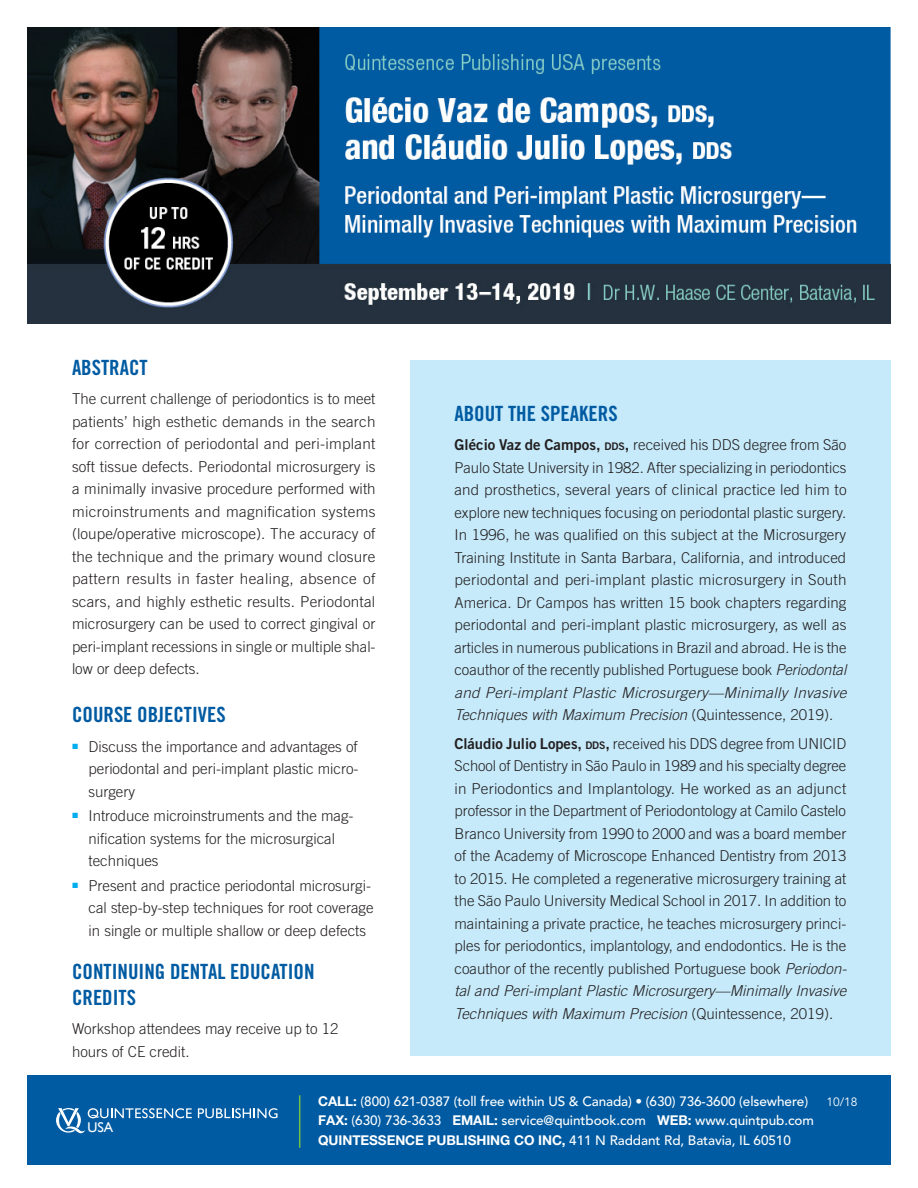
<style>
.page{position:relative;width:918px;height:1188px;background:#fff}
.page>*{position:absolute;margin:0;border:0;box-sizing:border-box;transform-origin:0 0}
.Reg_-_Head_-_All_Cap{font:21px/25.5px "Trade Gothic LT Std Bd Cn 20";color:#005ba2}
.Text_-_justified{font:300 15px/22.5px "Trade Gothic LT Std";color:#231f20;text-align:justify}
.t1{font:500 13.5px/19.5px "Avenir LT Std";letter-spacing:-.005em;color:#fff}
.t2{font:12px "Avenir LT Std";color:#fff}
.s1{font-family:"Trade Gothic LT Std Bd 2";font-weight:400}
.s2{font-family:"Trade Gothic LT Std Bd 2";font-weight:400;font-size:10.5px}
.s3{font-style:italic}
.s4{font-family:"Helvetica Neue LT Std";font-weight:700}
</style>
<div class="page">
<div style="left:27px;top:1076px;width:864px;height:90px;background:#005ba2"></div>
<svg style="left:198px;top:1108px;width:80px;height:10px"></svg>
<hr style="left:299px;top:1095px;width:1px;height:53px;background:#71bf44">
<div style="left:410px;top:360px;width:481px;height:696px;background:#c6eafa"></div>
<img style="left:27px;top:27px;width:864px;height:297px">
<svg style="left:56px;top:1108px;width:136px;height:26px"></svg>
<p class="Reg_-_Head_-_All_Cap" style="left:72px;top:355px;width:77px">ABSTRACT</p>
<p class="Text_-_justified" style="left:72px;top:388px;width:305px">The current challenge of periodontics is to meet patients’ high esthetic demands in the search for correction of periodontal and peri-implant soft tissue defects. Periodontal microsurgery is a minimally invasive procedure performed with microinstruments and magnification systems (loupe/operative microscope). The accuracy of the technique and the primary wound closure pattern results in faster healing, absence of scars, and highly esthetic results. Periodontal microsurgery can be used to correct gingival or peri-implant recessions in single or multiple shal&shy;low or deep defects.</p>
<p class="Reg_-_Head_-_All_Cap" style="left:72px;top:702px;width:155px">COURSE OBJECTIVES</p>
<p class="Text_-_justified" style="left:88px;top:735px;width:272px;text-indent:-16px"><sup>■</sup> Discuss the importance and advantages of periodontal and peri-implant plastic micro&shy;surgery</p>
<p class="Text_-_justified" style="left:88px;top:804px;width:267px;text-align:left;text-indent:-16px"><sup>■</sup> Introduce microinstruments and the mag&shy;nification systems for the microsurgical techniques</p>
<p class="Text_-_justified" style="left:88px;top:874px;width:287px;text-align:left;text-indent:-16px"><sup>■</sup> Present and practice periodontal microsurgi&shy;cal step-by-step techniques for root coverage in single or multiple shallow or deep defects</p>
<p class="Reg_-_Head_-_All_Cap" style="left:72px;top:959px;width:244px">CONTINUING DENTAL EDUCATION<br>CREDITS</p>
<p class="Text_-_justified" style="left:72px;top:1017px;width:268px">Workshop attendees may receive up to 12 hours of CE credit.</p>
<p class="Reg_-_Head_-_All_Cap" style="left:454px;top:400px;width:165px">ABOUT THE SPEAKERS</p>
<p class="Text_-_justified" style="left:454px;top:433px;width:394px"><span class="s1">Glécio Vaz de Campos,</span> <span class="s2">dds</span><span class="s1">,</span> received his DDS degree from São Paulo State University in 1982. After specializing in periodontics and prosthetics, several years of clinical practice led him to explore new techniques focusing on periodontal plastic surgery.<br>In 1996, he was qualified on this subject at the Microsurgery Training Institute in Santa Barbara, California, and introduced periodontal and peri-implant plastic microsurgery in South America. Dr Campos has written 15 book chapters regarding periodontal and peri-implant plastic microsurgery, as well as articles in numerous publications in Brazil and abroad. He is the coauthor of the recently published Portuguese book <span class="s3">Periodontal and Peri-implant Plastic Microsurgery—Minimally Invasive Techniques with Maximum Precision</span> (Quintessence, 2019).</p>
<p class="Text_-_justified" style="left:454px;top:732px;width:394px"><span class="s1">Cláudio Julio Lopes,</span> <span class="s2">dds</span><span class="s1">,</span> received his DDS degree from UNICID School of Dentistry in São Paulo in 1989 and his specialty degree in Periodontics and Implantology. He worked as an adjunct professor in the Department of Periodontology at Camilo Castelo Branco University from 1990 to 2000 and was a board member of the Academy of Microscope Enhanced Dentistry from 2013 to 2015. He completed a regenerative microsurgery training at the São Paulo University Medical School in 2017. In addition to maintaining a private practice, he teaches microsurgery princi&shy;ples for periodontics, implantology, and endodontics. He is the coauthor of the recently published Portuguese book <span class="s3">Periodon&shy;tal and Peri-implant Plastic Microsurgery—Minimally Invasive Techniques with Maximum Precision</span> (Quintessence, 2019).</p>
<p class="t1" style="left:318px;top:1091px;width:491px"><span class="s4">CALL:</span> (800) 621-0387 (toll free within US &amp; Canada) • (630) 736-3600 (elsewhere)</p>
<p class="t2" style="left:826px;top:1094px;width:32px">10/18</p>
<p class="t1" style="left:318px;top:1111px;width:497px"><span class="s4">FAX:</span> (630) 736-3633 <span class="s4">EMAIL:</span> service@quintbook.com <span class="s4">WEB:</span> www.quintpub.com<br><span class="s4">QUINTESSENCE PUBLISHING CO INC,</span> 411 N Raddant Rd, Batavia, IL 60510</p>
</div>
